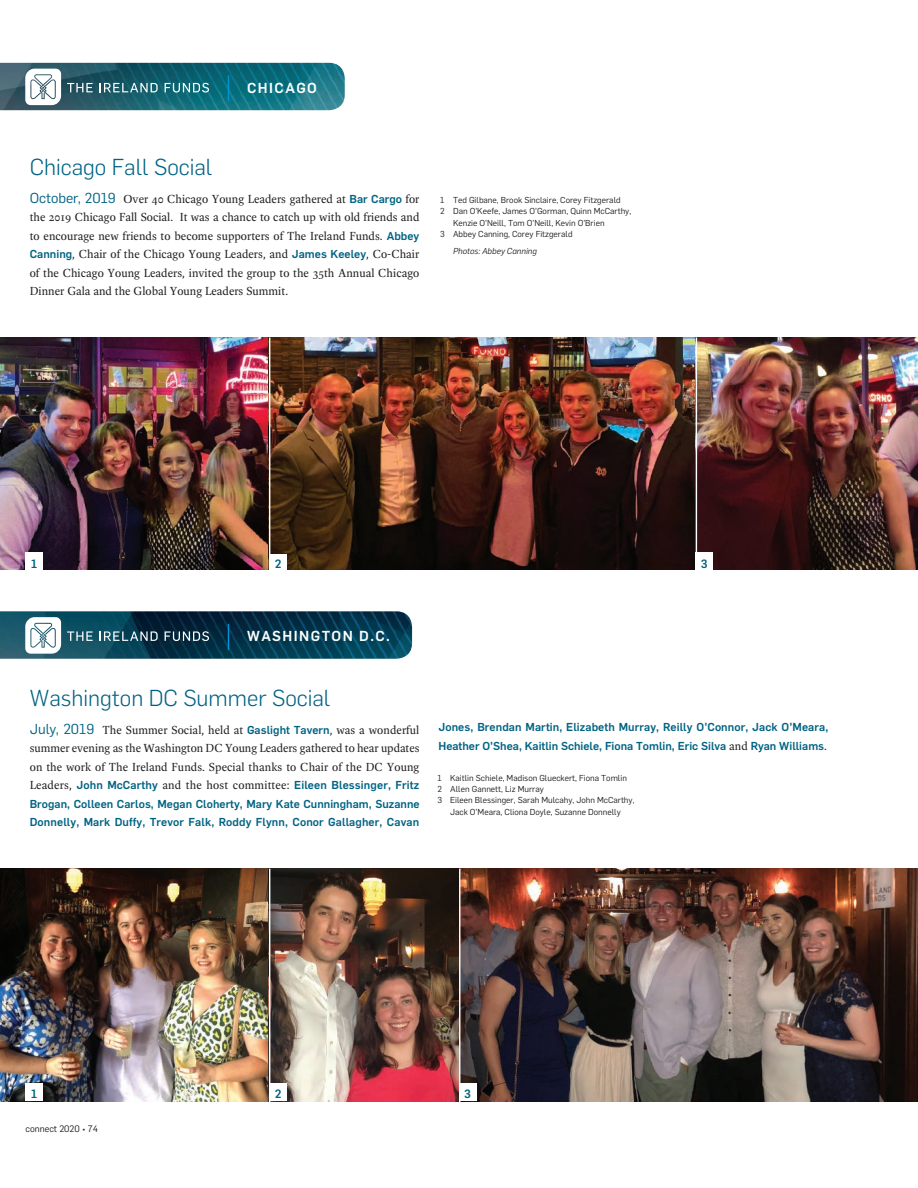
<style>
.page{position:relative;width:918px;height:1188px;background:#fff}
.page>*{position:absolute;margin:0;border:0;box-sizing:border-box;transform-origin:0 0}
.t1{font:300 22.65px "Flama";color:#006383}
.t2{font:500 14.25px "Flama";letter-spacing:.1em;color:#fff}
.t3{font:12.75px/18.5px "Spinoza OT";letter-spacing:.005em;color:#231f20;text-align:justify}
.t4{font:500 11.85px "Flama";color:#006383}
.t5{font:500 11.4px/18.5px "Flama";letter-spacing:.005em;color:#006383;text-align:justify}
.t6{font:9.15px "Flama";color:#231f20}
.t7{font:8.55px "Flama";color:#231f20}
.t8{font:italic 8.55px "Flama";color:#231f20}
.s1{font-family:"Flama";font-size:14.1px;color:#006383}
.s2{font-family:"Flama";font-weight:500;font-size:11.4px;color:#006383}
.s3{font-family:"Spinoza OT";font-weight:400;font-size:12.75px;color:#231f20}
</style>
<div class="page">
<img style="left:0;top:611px;width:412px;height:48px">
<img style="left:0;top:63px;width:345px;height:47px">
<svg style="left:25px;top:617px;width:36px;height:37px"></svg>
<svg style="left:67px;top:631px;width:26px;height:10px"></svg>
<svg style="left:100px;top:631px;width:58px;height:10px"></svg>
<svg style="left:165px;top:631px;width:44px;height:10px"></svg>
<svg style="left:25px;top:69px;width:36px;height:36px"></svg>
<svg style="left:67px;top:83px;width:26px;height:9px"></svg>
<svg style="left:100px;top:83px;width:58px;height:9px"></svg>
<svg style="left:165px;top:83px;width:44px;height:10px"></svg>
<svg style="left:228px;top:624px;width:1px;height:26px"></svg>
<svg style="left:228px;top:75px;width:1px;height:26px"></svg>
<img style="left:0;top:869px;width:269px;height:232px">
<img style="left:0;top:338px;width:269px;height:232px">
<img style="left:270px;top:869px;width:189px;height:232px">
<img style="left:270px;top:338px;width:426px;height:232px">
<img style="left:460px;top:869px;width:458px;height:232px">
<img style="left:697px;top:338px;width:221px;height:232px">
<div style="left:270px;top:1084px;width:17px;height:17px;background:#fff"></div>
<div style="left:270px;top:554px;width:17px;height:17px;background:#fff"></div>
<div style="left:459px;top:1084px;width:17px;height:17px;background:#fff"></div>
<div style="left:696px;top:553px;width:17px;height:18px;background:#fff"></div>
<div style="left:26px;top:1084px;width:17px;height:17px;background:#fff"></div>
<div style="left:26px;top:553px;width:17px;height:18px;background:#fff"></div>
<p class="t2" style="left:247px;top:82px;width:71px">CHICAGO</p>
<h1 class="t1" style="left:30px;top:158px;width:184px">Chicago Fall Social</h1>
<p class="t3" style="left:30px;top:190px;width:391px"><span class="s1">October, 2019</span> Over 40 Chicago Young Leaders gathered at <span class="s2">Bar Cargo</span> for the 2019 Chicago Fall Social. It was a chance to catch up with old friends and to encourage new friends to become supporters of The Ireland Funds. <span class="s2">Abbey Canning</span>, Chair of the Chicago Young Leaders, and <span class="s2">James Keeley</span>, Co-Chair of the Chicago Young Leaders, invited the group to the 35th Annual Chicago Dinner Gala and the Global Young Leaders Summit.</p>
<p class="t7" style="left:440px;top:197px;width:182px">1 Ted Gilbane, Brook Sinclaire, Corey Fitzgerald</p>
<p class="t7" style="left:440px;top:208px;width:192px">2 Dan O’Keefe, James O’Gorman, Quinn McCarthy,</p>
<p class="t7" style="left:453px;top:219px;width:153px">Kenzie O’Neill, Tom O’Neill, Kevin O’Brien</p>
<p class="t7" style="left:440px;top:231px;width:134px">3 Abbey Canning, Corey Fitzgerald</p>
<p class="t8" style="left:453px;top:248px;width:85px">Photos: Abbey Canning</p>
<p class="t4" style="left:31px;top:559px;width:8px">1</p>
<p class="t4" style="left:275px;top:560px;width:8px">2</p>
<p class="t4" style="left:701px;top:559px;width:8px">3</p>
<p class="t2" style="left:247px;top:631px;width:144px">WASHINGTON D.C.</p>
<h1 class="t1" style="left:30px;top:690px;width:302px">Washington DC Summer Social</h1>
<p class="t3" style="left:30px;top:721px;width:391px"><span class="s1">July, 2019</span> The Summer Social, held at <span class="s2">Gaslight Tavern</span>, was a wonderful summer evening as the Washington DC Young Leaders gathered to hear updates on the work of The Ireland Funds. Special thanks to Chair of the DC Young</p>
<p class="t5" style="left:30px;top:777px;width:391px"><span class="s3">Leaders,</span> John McCarthy <span class="s3">and the host committee:</span> Eileen Blessinger, Fritz Brogan, Colleen Carlos, Megan Cloherty, Mary Kate Cunningham, Suzanne Donnelly, Mark Duffy, Trevor Falk, Roddy Flynn, Conor Gallagher, Cavan</p>
<p class="t5" style="left:438px;top:719px;width:391px">Jones, Brendan Martin, Elizabeth Murray, Reilly O’Connor, Jack O’Meara,<br>Heather O’Shea, Kaitlin Schiele, Fiona Tomlin, Eric Silva <span class="s3">and</span> Ryan Williams<span class="s3">.</span></p>
<p class="t7" style="left:437px;top:774px;width:191px">1 Kaitlin Schiele, Madison Glueckert, Fiona Tomlin</p>
<p class="t7" style="left:437px;top:786px;width:108px">2 Allen Gannett, Liz Murray</p>
<p class="t7" style="left:437px;top:797px;width:199px">3 Eileen Blessinger, Sarah Mulcahy, John McCarthy,</p>
<p class="t7" style="left:450px;top:808px;width:172px">Jack O’Meara, Cliona Doyle, Suzanne Donnelly</p>
<p class="t4" style="left:31px;top:1090px;width:8px">1</p>
<p class="t6" style="left:26px;top:1125px;width:74px">connect 2020 • 74</p>
<p class="t4" style="left:275px;top:1090px;width:8px">2</p>
<p class="t4" style="left:464px;top:1090px;width:8px">3</p>
</div>
